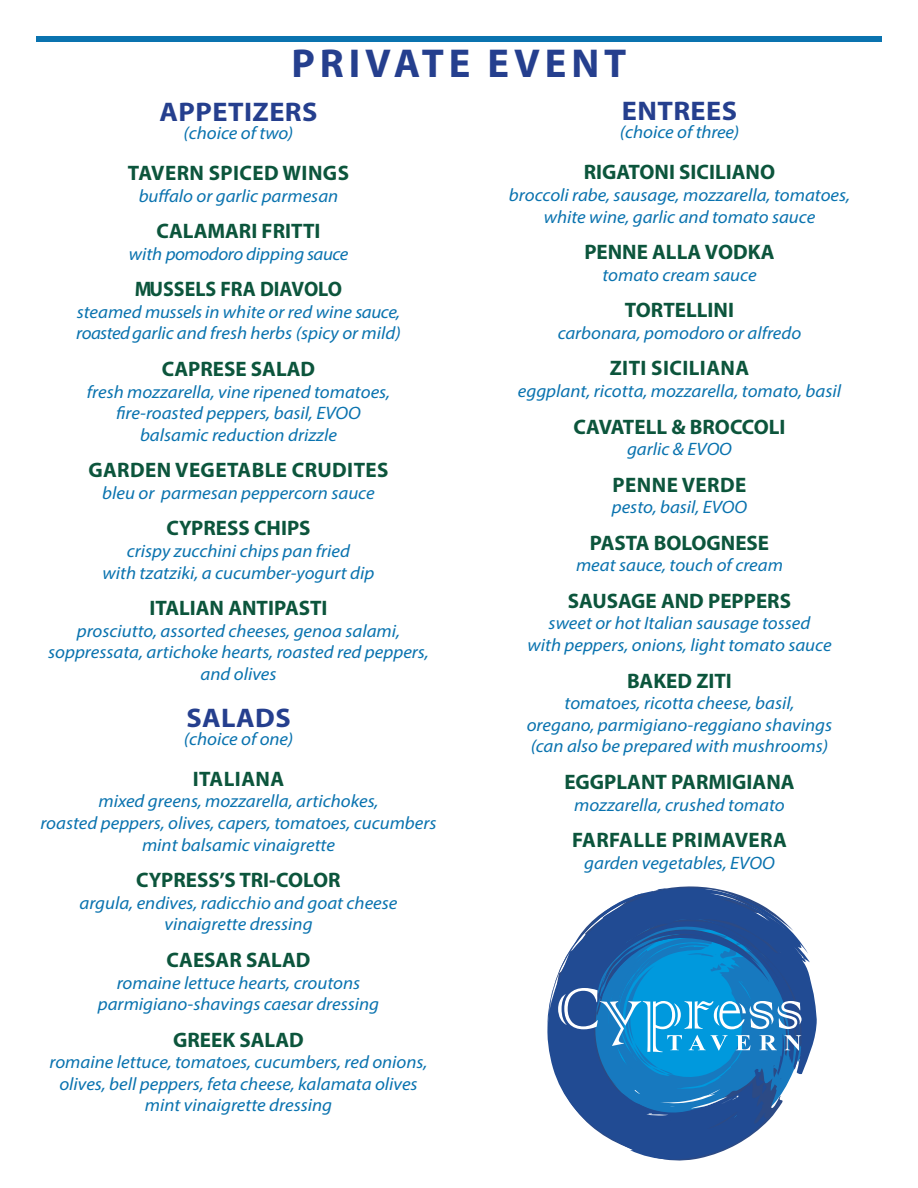
<style>
.page{position:relative;width:918px;height:1188px;background:#fff}
.page>*{position:absolute;margin:0;border:0;box-sizing:border-box;transform-origin:0 0}
.t1{font:700 40.5px "Myriad Pro";letter-spacing:.12em;color:#253f8e}
.t2{font:700 27px "Myriad Pro";letter-spacing:.015em;color:#253f8e;scale:1.05 1}
.t3{font:700 21px "Myriad Pro";color:#0c553c}
.t4{font:700 21px "Myriad Pro";letter-spacing:.02em;color:#0c553c}
.t5{font:700 21px "Myriad Pro";color:#0c553c;scale:.95 1}
.t6{font:italic 18px/21.6px "Myriad Pro";color:#0a73af;text-align:center;scale:1.05 1}
.t7{font:italic 18px "Myriad Pro";letter-spacing:-.02em;color:#0a73af;scale:1.05 1}
</style>
<div class="page">
<svg style="left:547px;top:886px;width:205px;height:273px"></svg>
<svg style="left:551px;top:888px;width:266px;height:247px"></svg>
<div style="left:36px;top:36px;width:846px;height:6px;background:#0a73af"></div>
<h1 class="t1" style="left:292px;top:37px;width:336px">PRIVATE EVENT</h1>
<h2 class="t2" style="left:160px;top:94px;width:152px">APPETIZERS</h2>
<p class="t6" style="left:184px;top:122px;width:106px">(choice of two)</p>
<p class="t4" style="left:128px;top:159px;width:223px">TAVERN SPICED WINGS</p>
<p class="t6" style="left:139px;top:184px;width:192px">buffalo or garlic parmesan</p>
<p class="t3" style="left:156px;top:217px;width:166px">CALAMARI FRITTI</p>
<p class="t7" style="left:129px;top:243px;width:211px">with pomodoro dipping sauce</p>
<p class="t5" style="left:135px;top:275px;width:220px">MUSSELS FRA DIAVOLO</p>
<p class="t6" style="left:76px;top:301px;width:311px;text-align:left">steamed mussels in white or red wine sauce, roasted garlic and fresh herbs (spicy or mild)</p>
<p class="t3" style="left:162px;top:355px;width:155px">CAPRESE SALAD</p>
<p class="t6" style="left:87px;top:380px;width:290px">fresh mozzarella, vine ripened tomatoes, fire-roasted peppers, basil, EVOO balsamic reduction drizzle</p>
<p class="t4" style="left:88px;top:457px;width:302px">GARDEN VEGETABLE CRUDITES</p>
<p class="t6" style="left:102px;top:482px;width:261px">bleu or parmesan peppercorn sauce</p>
<p class="t3" style="left:166px;top:515px;width:146px">CYPRESS CHIPS</p>
<p class="t6" style="left:103px;top:540px;width:261px">crispy zucchini chips pan fried<br>with tzatziki, a cucumber-yogurt dip</p>
<p class="t3" style="left:149px;top:594px;width:180px">ITALIAN ANTIPASTI</p>
<p class="t6" style="left:48px;top:620px;width:364px">prosciutto, assorted cheeses, genoa salami, soppressata, artichoke hearts, roasted red peppers, and olives</p>
<h2 class="t2" style="left:186px;top:700px;width:101px">SALADS</h2>
<p class="t6" style="left:184px;top:728px;width:105px">(choice of one)</p>
<p class="t4" style="left:193px;top:765px;width:93px">ITALIANA</p>
<p class="t6" style="left:40px;top:790px;width:379px">mixed greens, mozzarella, artichokes,<br>roasted peppers, olives, capers, tomatoes, cucumbers mint balsamic vinaigrette</p>
<p class="t3" style="left:136px;top:866px;width:206px">CYPRESS’S TRI-COLOR</p>
<p class="t6" style="left:80px;top:892px;width:304px">argula, endives, radicchio and goat cheese vinaigrette dressing</p>
<p class="t3" style="left:167px;top:946px;width:145px">CAESAR SALAD</p>
<p class="t6" style="left:98px;top:971px;width:269px">romaine lettuce hearts, croutons parmigiano-shavings caesar dressing</p>
<p class="t3" style="left:173px;top:1026px;width:132px">GREEK SALAD</p>
<p class="t6" style="left:50px;top:1051px;width:361px">romaine lettuce, tomatoes, cucumbers, red onions, olives, bell peppers, feta cheese, kalamata olives mint vinaigrette dressing</p>
<h2 class="t2" style="left:622px;top:93px;width:111px">ENTREES</h2>
<p class="t6" style="left:620px;top:121px;width:115px">(choice of three)</p>
<p class="t3" style="left:584px;top:159px;width:193px">RIGATONI SICILIANO</p>
<p class="t6" style="left:509px;top:184px;width:326px">broccoli rabe, sausage, mozzarella, tomatoes, white wine, garlic and tomato sauce</p>
<p class="t3" style="left:584px;top:238px;width:192px">PENNE ALLA VODKA</p>
<p class="t6" style="left:602px;top:264px;width:148px">tomato cream sauce</p>
<p class="t3" style="left:625px;top:296px;width:111px">TORTELLINI</p>
<p class="t6" style="left:558px;top:322px;width:233px">carbonara, pomodoro or alfredo</p>
<p class="t4" style="left:610px;top:355px;width:141px">ZITI SICILIANA</p>
<p class="t6" style="left:518px;top:380px;width:309px">eggplant, ricotta, mozzarella, tomato, basil</p>
<p class="t3" style="left:573px;top:413px;width:214px">CAVATELL &amp; BROCCOLI</p>
<p class="t6" style="left:627px;top:438px;width:101px">garlic &amp; EVOO</p>
<p class="t4" style="left:613px;top:471px;width:135px">PENNE VERDE</p>
<p class="t6" style="left:612px;top:496px;width:131px">pesto, basil, EVOO</p>
<p class="t3" style="left:590px;top:529px;width:181px">PASTA BOLOGNESE</p>
<p class="t6" style="left:576px;top:554px;width:199px">meat sauce, touch of cream</p>
<p class="t3" style="left:568px;top:587px;width:225px">SAUSAGE AND PEPPERS</p>
<p class="t6" style="left:527px;top:612px;width:291px">sweet or hot Italian sausage tossed<br>with peppers, onions, light tomato sauce</p>
<p class="t3" style="left:627px;top:667px;width:106px">BAKED ZITI</p>
<p class="t6" style="left:527px;top:692px;width:292px">tomatoes, ricotta cheese, basil,<br>oregano, parmigiano-reggiano shavings (can also be prepared with mushrooms)</p>
<p class="t3" style="left:564px;top:768px;width:232px">EGGPLANT PARMIGIANA</p>
<p class="t6" style="left:574px;top:793px;width:202px">mozzarella, crushed tomato</p>
<p class="t4" style="left:572px;top:826px;width:216px">FARFALLE PRIMAVERA</p>
<p class="t6" style="left:584px;top:852px;width:183px">garden vegetables, EVOO</p>
</div>
